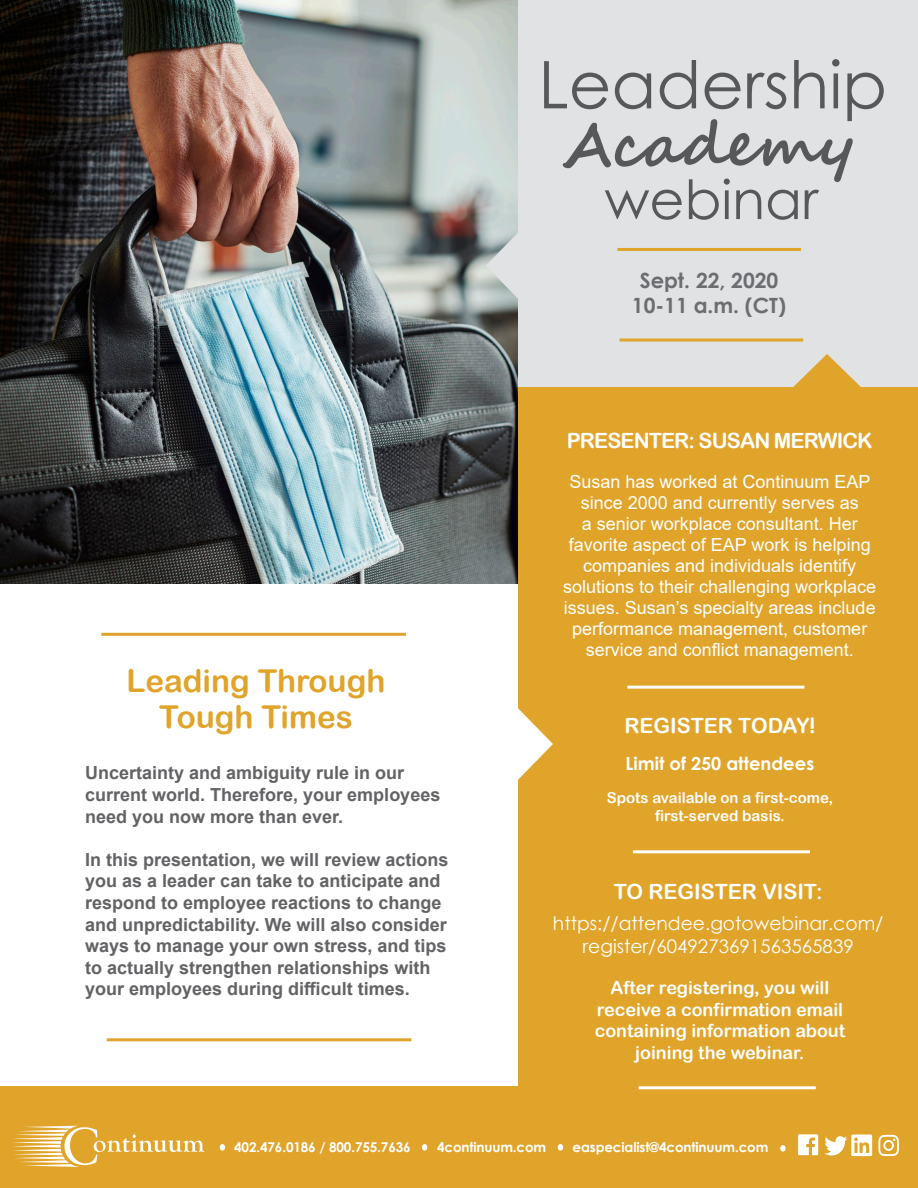
<style>
.page{position:relative;width:918px;height:1188px;background:#fff}
.page>*{position:absolute;margin:0;border:0;box-sizing:border-box;transform-origin:0 0}
.t1{font:65.7px "Century Gothic";color:#57585a}
.t2{font:700 59.7px "Segoe Script";color:#57585a}
.t3{font:54px "Century Gothic";color:#57585a}
.t4{font:31.5px "Arial Rounded MT Bold";color:#e0a42b}
.t5{font:21px "Arial Rounded MT Bold";letter-spacing:-.015em;color:#fff}
.t6{font:700 21px "Century Gothic";color:#6c6d70}
.t7{font:21px "Arial Rounded MT Bold";letter-spacing:-.04em;color:#fff}
.t8{font:18.75px/22.5px "Century Gothic";color:#fff;text-align:center}
.t9{font:700 18px/21.6px "Arial";color:#636366}
.t10{font:18px/21px "Arial";color:#fff;text-align:center}
.t11{font:18px/21.6px "Arial Rounded MT Bold";color:#fff;text-align:center}
.t12{font:700 18px "Century Gothic";color:#fff}
.t13{font:15px "Arial Rounded MT Bold";color:#fff}
.t14{font:700 13.5px "Century Gothic";letter-spacing:-.01em;color:#fff}
.s1{font-family:"Century Gothic";font-weight:700}
</style>
<div class="page">
<img style="left:0;top:0;width:519px;height:583px">
<div style="left:0;top:1086px;width:918px;height:102px;background:#e0a42b"></div>
<div style="left:519px;top:0;width:399px;height:492px;background:#e1e2e4"></div>
<hr style="left:101px;top:633px;width:305px;height:3px;background:#e0a42b">
<div style="left:518px;top:388px;width:400px;height:730px;background:#e0a42b"></div>
<svg style="left:746px;top:354px;width:163px;height:34px"></svg>
<svg style="left:486px;top:184px;width:33px;height:163px;background:#acb2b0"></svg>
<svg style="left:518px;top:708px;width:35px;height:72px"></svg>
<hr style="left:107px;top:1038px;width:304px;height:3px;background:#e0a42b">
<hr style="left:633px;top:850px;width:177px;height:3px;background:#fff">
<hr style="left:627px;top:686px;width:177px;height:3px;background:#fff">
<hr style="left:639px;top:1086px;width:177px;height:3px;background:#fff">
<svg style="left:220px;top:1144px;width:5px;height:7px"></svg>
<svg style="left:422px;top:1144px;width:5px;height:7px"></svg>
<svg style="left:558px;top:1144px;width:5px;height:7px"></svg>
<svg style="left:12px;top:1126px;width:192px;height:41px"></svg>
<div style="left:780px;top:1145px;width:6px;height:7px;background:#fff;border-radius:50%"></div>
<svg style="left:798px;top:1134px;width:20px;height:21px"></svg>
<svg style="left:824px;top:1136px;width:23px;height:20px"></svg>
<div style="left:851px;top:1135px;width:21px;height:21px;background:#fff;border-radius:2px"></div>
<svg style="left:854px;top:1138px;width:15px;height:15px"></svg>
<svg style="left:878px;top:1135px;width:21px;height:21px"></svg>
<hr style="left:617px;top:248px;width:184px;height:3px;background:#e0a42b">
<hr style="left:620px;top:339px;width:183px;height:3px;background:#e0a42b">
<p class="t1" style="left:538px;top:39px;width:350px">Leadership</p>
<p class="t2" style="left:562px;top:97px;width:294px">Academy</p>
<p class="t3" style="left:605px;top:162px;width:215px">webinar</p>
<p class="t6" style="left:640px;top:264px;width:140px">Sept. 22, 2020</p>
<p class="t6" style="left:632px;top:289px;width:156px">10-11 a.m. (CT)</p>
<p class="t4" style="left:126px;top:663px;width:260px">Leading Through</p>
<p class="t4" style="left:159px;top:699px;width:195px">Tough Times</p>
<p class="t9" style="left:85px;top:762px;width:357px">Uncertainty and ambiguity rule in our current world. Therefore, your employees need you now more than ever.</p>
<p class="t9" style="left:85px;top:849px;width:365px">In this presentation, we will review actions you as a leader can take to anticipate and respond to employee reactions to change and unpredictability. We will also consider ways to manage your own stress, and tips to actually strengthen relationships with your employees during difficult times.</p>
<p class="t7" style="left:567px;top:428px;width:308px">PRESENTER: SUSAN MERWICK</p>
<p class="t10" style="left:563px;top:471px;width:315px">Susan has worked at Continuum EAP since 2000 and currently serves as<br>a senior workplace consultant. Her favorite aspect of EAP work is helping companies and individuals identify solutions to their challenging workplace issues. Susan’s specialty areas include performance management, customer service and conflict management.</p>
<p class="t5" style="left:625px;top:713px;width:192px">REGISTER TODAY<span class="s1">!</span></p>
<p class="t12" style="left:626px;top:750px;width:190px">Limit of 250 attendees</p>
<p class="t13" style="left:607px;top:789px;width:228px">Spots available on a first-come,</p>
<p class="t13" style="left:655px;top:807px;width:131px">first-served basis.</p>
<p class="t5" style="left:614px;top:879px;width:210px">TO REGISTER VISIT:</p>
<p class="t8" style="left:553px;top:912px;width:332px">https://attendee.gotowebinar.com/ register/6049273691563565839</p>
<p class="t11" style="left:595px;top:977px;width:252px">After registering, you will receive a confirmation email containing information about joining the webinar.</p>
<p class="t14" style="left:234px;top:1137px;width:178px">402.476.0186 / 800.755.7636</p>
<p class="t14" style="left:437px;top:1137px;width:111px">4continuum.com</p>
<p class="t14" style="left:573px;top:1137px;width:197px">easpecialist@4continuum.com</p>
</div>
